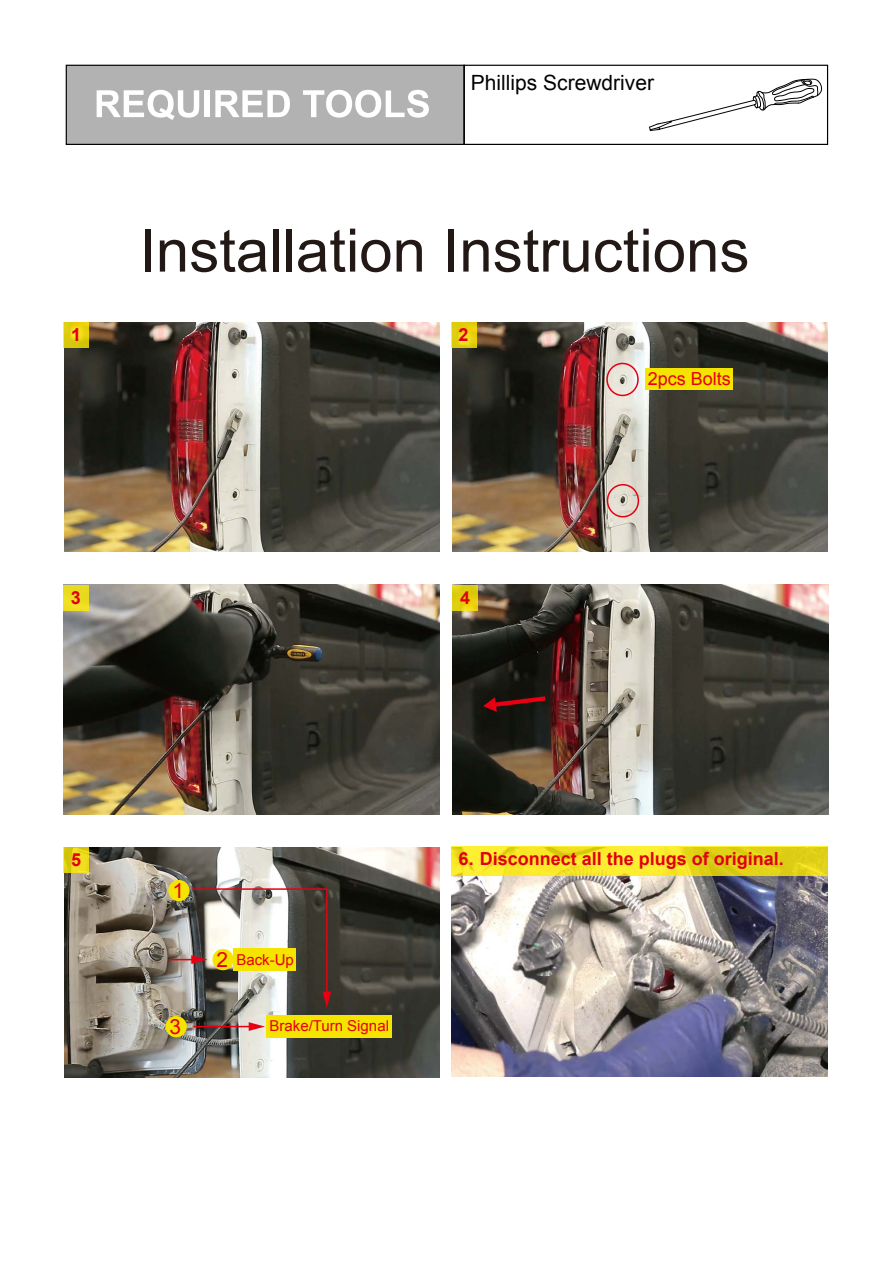
<style>
.page{position:relative;width:893px;height:1263px;background:#fff}
.page>*{position:absolute;margin:0;border:0;box-sizing:border-box;transform-origin:0 0}
.t1{font:60px "Arial";color:#221815}
.t2{font:21px "Arial";color:#040000}
.t3{font:20.85px "Arial";color:#e60012}
.t4{font:700 18px "Arial";color:#e10011}
.t5{font:18px "Arial";color:#e60012}
.t6{font:15px "Arial";color:#e60012}
.s1{font-size:20.85px}
</style>
<div class="page">
<img style="left:64px;top:585px;width:376px;height:229px">
<img style="left:452px;top:876px;width:375px;height:200px">
<img style="left:64px;top:322px;width:375px;height:230px">
<svg style="left:64px;top:322px;width:25px;height:26px"></svg>
<img style="left:453px;top:585px;width:375px;height:229px">
<div style="left:63px;top:585px;width:26px;height:25px;background:#eadb20"></div>
<svg style="left:453px;top:585px;width:25px;height:25px"></svg>
<svg style="left:483px;top:694px;width:67px;height:18px"></svg>
<svg style="left:451px;top:846px;width:377px;height:30px;background:#efdf23"></svg>
<img style="left:65px;top:848px;width:375px;height:229px">
<svg style="left:64px;top:847px;width:25px;height:26px"></svg>
<div style="left:267px;top:1015px;width:125px;height:22px;background:#f5e300"></div>
<div style="left:168px;top:880px;width:22px;height:21px;background:#f5e300;border-radius:50%"></div>
<div style="left:166px;top:1016px;width:21px;height:21px;background:#f5e300;border-radius:50%"></div>
<svg style="left:169px;top:887px;width:162px;height:121px;background:#9c9376"></svg>
<hr style="left:193px;top:1026px;width:59px;height:1px;background:#e60012">
<svg style="left:249px;top:1022px;width:16px;height:9px"></svg>
<div style="left:66px;top:65px;width:399px;height:80px;background:#b2b2b2;border:1px solid #040000"></div>
<div style="left:463px;top:65px;width:365px;height:80px;border:1px solid #040000"></div>
<svg style="left:97px;top:90px;width:102px;height:30px"></svg>
<div style="left:205px;top:90px;width:5px;height:27px;background:#fff"></div>
<svg style="left:215px;top:90px;width:75px;height:27px"></svg>
<svg style="left:303px;top:90px;width:126px;height:28px"></svg>
<svg style="left:649px;top:78px;width:173px;height:53px"></svg>
<img style="left:452px;top:322px;width:376px;height:230px">
<div style="left:645px;top:369px;width:88px;height:21px;background:#f5e300"></div>
<svg style="left:451px;top:322px;width:26px;height:26px"></svg>
<div style="left:606px;top:363px;width:33px;height:33px;border:2px solid #e60012;border-radius:50%"></div>
<div style="left:607px;top:484px;width:32px;height:33px;border:2px solid #e60012;border-radius:50%"></div>
<p class="t2" style="left:471px;top:68px;width:185px">Phillips Screwdriver</p>
<p class="t4" style="left:71px;top:323px;width:12px">1</p>
<h1 class="t1" style="left:139px;top:211px;width:612px">Installation Instructions</h1>
<p class="t4" style="left:459px;top:323px;width:12px">2</p>
<p class="t5" style="left:648px;top:367px;width:85px">2pcs Bolts</p>
<p class="t4" style="left:71px;top:585px;width:12px">3</p>
<p class="t4" style="left:460px;top:585px;width:12px">4</p>
<p class="t4" style="left:71px;top:848px;width:12px">5</p>
<p class="t4" style="left:459px;top:847px;width:327px">6. Disconnect all the plugs of original.</p>
<p class="t3" style="left:172px;top:877px;width:13px">1</p>
<p class="t3" style="left:170px;top:1013px;width:13px">3</p>
<p class="t6" style="left:217px;top:949px;width:79px"><span class="s1">2</span> Back-Up</p>
<p class="t6" style="left:269px;top:1016px;width:121px">Brake/Turn Signal</p>
</div>
